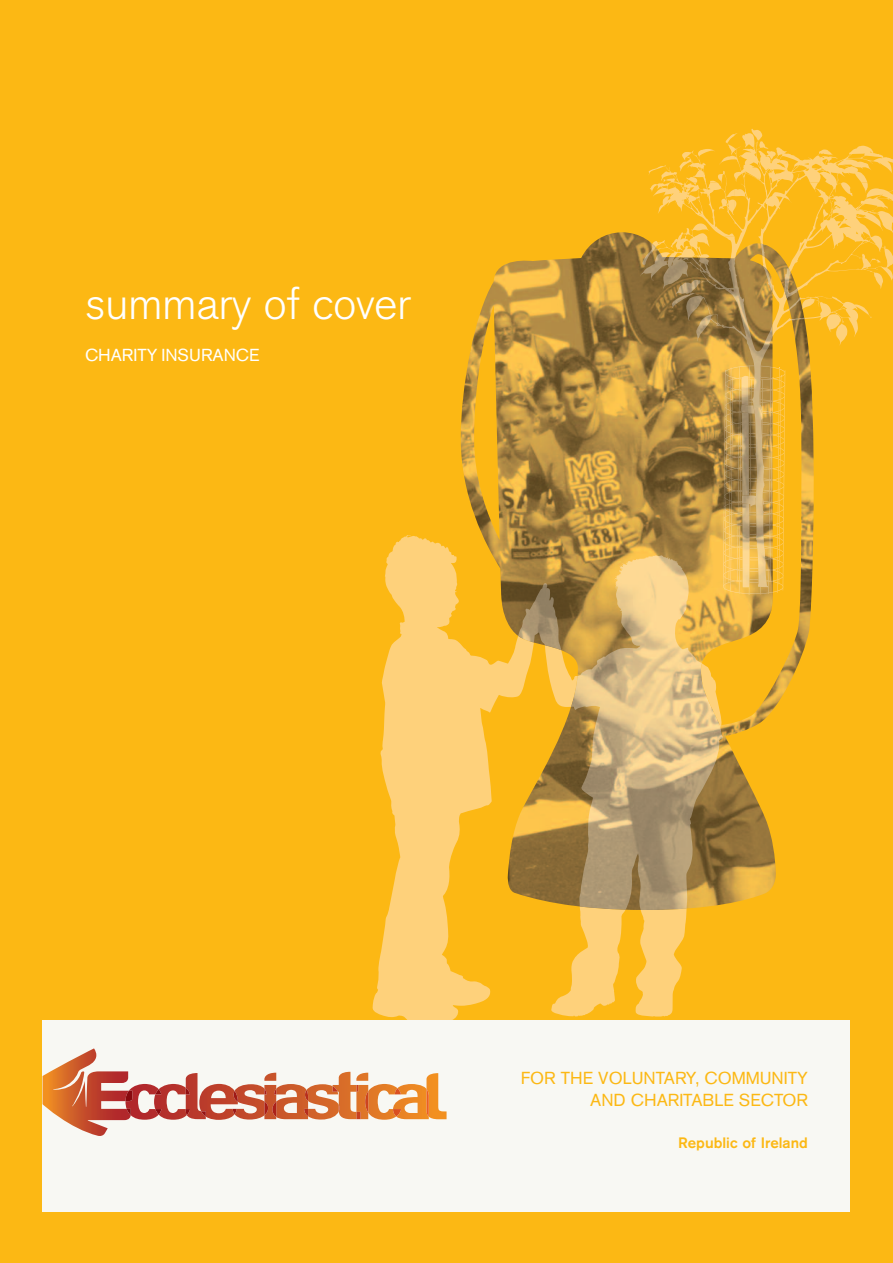
<style>
.page{position:relative;width:893px;height:1263px;background:#fcb814}
.page>*{position:absolute;margin:0;border:0;box-sizing:border-box;transform-origin:0 0}
.t1{font:300 45px "Akzidenz Grotesk BQ";letter-spacing:-.01em;color:#fff}
.t2{font:17.25px/21.3px "Akzidenz Grotesk BQ";color:#fcb814;text-align:right}
.t3{font:17.25px "Akzidenz Grotesk BQ";color:#fff}
.t4{font:500 15px "Akzidenz Grotesk BQ";color:#fcb814}
</style>
<div class="page">
<img style="left:461px;top:232px;width:353px;height:673px">
<img style="left:723px;top:587px;width:50px;height:7px">
<svg style="left:748px;top:365px;width:37px;height:228px"></svg>
<img style="left:768px;top:579px;width:5px;height:3px">
<img style="left:721px;top:346px;width:47px;height:241px">
<img style="left:642px;top:244px;width:6px;height:76px">
<svg style="left:648px;top:129px;width:245px;height:217px"></svg>
<svg style="left:373px;top:535px;width:349px;height:485px"></svg>
<img style="left:571px;top:561px;width:74px;height:349px">
<div style="left:43px;top:1020px;width:807px;height:192px;background:#f8f8f3"></div>
<svg style="left:43px;top:1048px;width:404px;height:88px"></svg>
<img style="left:393px;top:1088px;width:8px;height:28px">
<img style="left:426px;top:1089px;width:3px;height:27px">
<h1 class="t1" style="left:85px;top:287px;width:328px">summary of cover</h1>
<p class="t3" style="left:85px;top:349px;width:176px">CHARITY INSURANCE</p>
<p class="t2" style="left:521px;top:1070px;width:289px">FOR THE VOLUNTARY, COMMUNITY<br>AND CHARITABLE SECTOR</p>
<p class="t4" style="left:678px;top:1138px;width:131px">Republic of Ireland</p>
</div>
